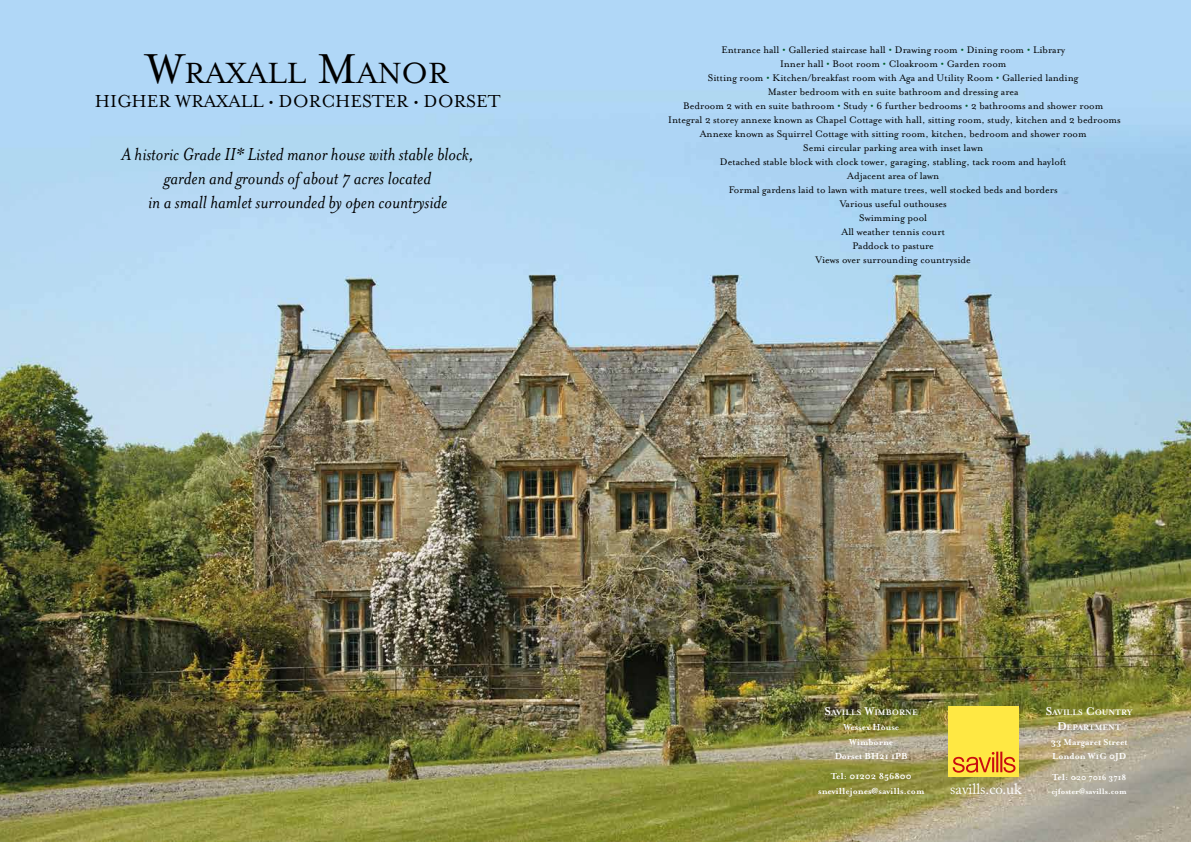
<style>
.page{position:relative;width:1191px;height:842px;background:#fff}
.page>*{position:absolute;margin:0;border:0;box-sizing:border-box;transform-origin:0 0}
.t1{font:33.6px "Mrs Eaves Roman";color:#000}
.t2{font:italic 20px/24px "Mrs Eaves";color:#000;text-align:center}
.t3{font:20px "Mrs Eaves Roman";color:#000}
.t4{font:15px "Adobe Caslon Pro";color:#fff}
.t5{font:11px/14px "Mrs Eaves Roman";color:#000;text-align:center}
.t6{font:700 10px/14.6px "Mrs Eaves";color:#fff;text-align:center}
.t7{font:700 9.1px/14.6px "Mrs Eaves";color:#fff;text-align:center}
.t8{font:700 9px "Mrs Eaves";color:#fff}
.s1{font-size:48px}
.s2{font-size:14px;color:#005f27}
.s3{font-size:13px}
.s4{font-size:10px}
</style>
<div class="page">
<img style="left:0;top:0;width:1191px;height:842px">
<div style="left:948px;top:706px;width:71px;height:71px;background:#ffe843"></div>
<svg style="left:952px;top:752px;width:63px;height:21px"></svg>
<h1 class="t1" style="left:146px;top:54px;width:304px"><span class="s1">W</span>RAXALL <span class="s1">M</span>ANOR</h1>
<h2 class="t3" style="left:95px;top:90px;width:407px">HIGHER WRAXALL • DORCHESTER • DORSET</h2>
<h2 class="t2" style="left:121px;top:142px;width:354px">A historic Grade II* Listed manor house with stable block, garden and grounds of about 7 acres located<br>in a small hamlet surrounded by open countryside</h2>
<p class="t5" style="left:668px;top:43px;width:454px">Entrance hall <span class="s2">•</span> Galleried staircase hall <span class="s2">•</span> Drawing room <span class="s2">•</span> Dining room <span class="s2">•</span> Library<br>Inner hall <span class="s2">•</span> Boot room <span class="s2">•</span> Cloakroom <span class="s2">•</span> Garden room<br>Sitting room <span class="s2">•</span> Kitchen/breakfast room with Aga and Utility Room <span class="s2">•</span> Galleried landing<br>Master bedroom with en suite bathroom and dressing area<br>Bedroom 2 with en suite bathroom <span class="s2">•</span> Study <span class="s2">•</span> 6 further bedrooms <span class="s2">•</span> 2 bathrooms and shower room Integral 2 storey annexe known as Chapel Cottage with hall, sitting room, study, kitchen and 2 bedrooms Annexe known as Squirrel Cottage with sitting room, kitchen, bedroom and shower room<br>Semi circular parking area with inset lawn<br>Detached stable block with clock tower, garaging, stabling, tack room and hayloft<br>Adjacent area of lawn<br>Formal gardens laid to lawn with mature trees, well stocked beds and borders<br>Various useful outhouses<br>Swimming pool<br>All weather tennis court<br>Paddock to pasture<br>Views over surrounding countryside</p>
<p class="t7" style="left:824px;top:705px;width:95px"><span class="s3">S</span>AVILLS <span class="s3">W</span>IMBORNE</p>
<p class="t6" style="left:834px;top:720px;width:74px">Wessex House<br>Wimborne<br>Dorset BH21 1PB</p>
<p class="t6" style="left:818px;top:769px;width:108px">Tel: 01202 856800 snevillejones@savills.com</p>
<p class="t7" style="left:1045px;top:705px;width:88px"><span class="s3">S</span>AVILLS <span class="s3">C</span>OUNTRY<br><span class="s3">D</span>EPARTMENT</p>
<p class="t6" style="left:1050px;top:734px;width:78px;text-align:left">33 Margaret Street<br>London W1G 0JD</p>
<p class="t8" style="left:1052px;top:772px;width:76px"><span class="s4">Tel:</span> 020 7016 3718</p>
<h3 class="t4" style="left:950px;top:780px;width:73px">savills.co.uk</h3>
<p class="t8" style="left:1051px;top:786px;width:77px">cjfoster@savills.com</p>
</div>
